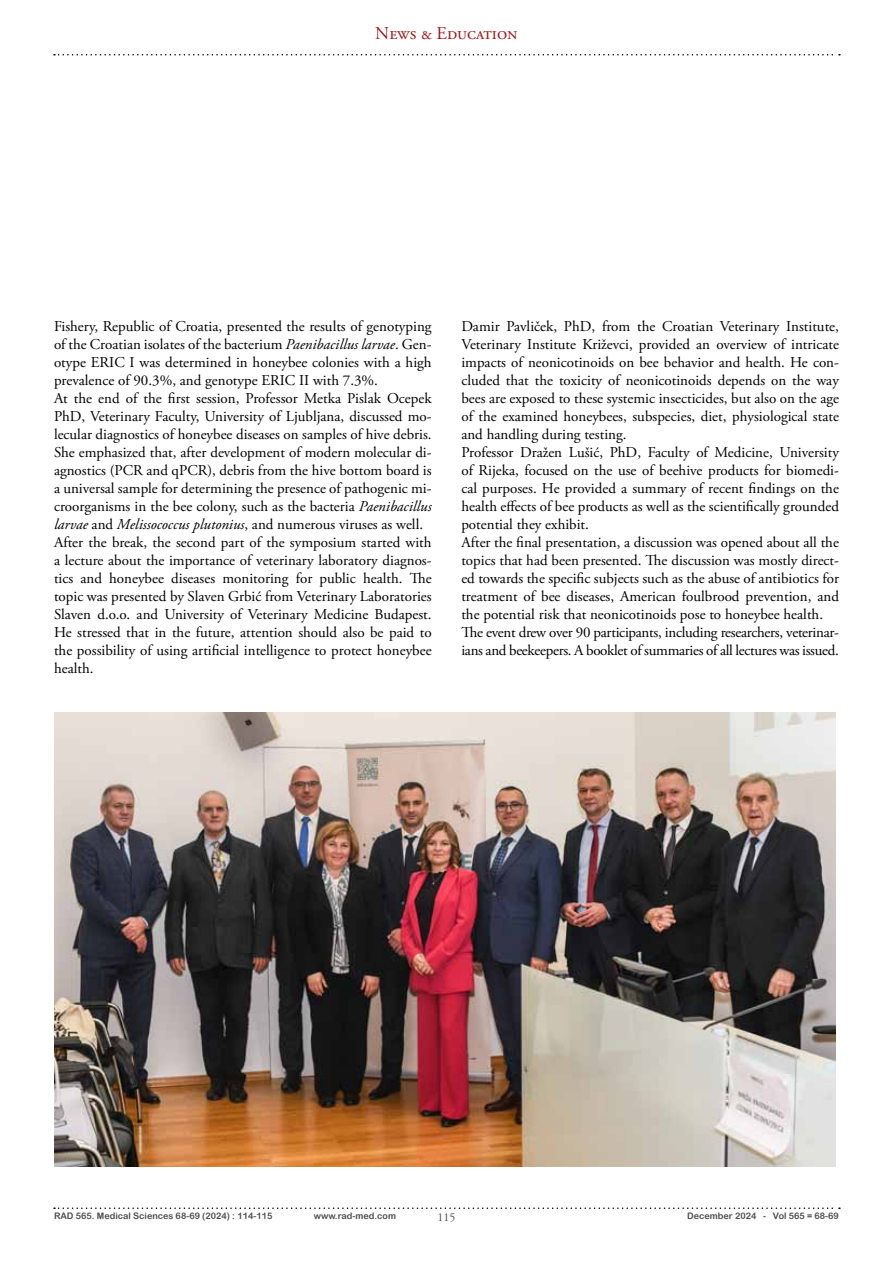
<style>
.page{position:relative;width:893px;height:1263px;background:#fff}
.page>*{position:absolute;margin:0;border:0;box-sizing:border-box;transform-origin:0 0}
.t1{font:18px "Adobe Garamond Pro";color:#981c1e}
.t2{font:15px/18px "Adobe Garamond Pro";color:#000}
.t3{font:12px "Adobe Garamond Pro";color:#4d4d4d}
.t4{font:9px "Arial Rounded MT Bold";color:#4d4d4d}
.s1{font-style:italic}
</style>
<div class="page">
<svg style="left:54px;top:54px;width:786px;height:2px"></svg>
<svg style="left:54px;top:1207px;width:786px;height:2px"></svg>
<img style="left:54px;top:713px;width:781px;height:453px">
<p class="t1" style="left:375px;top:23px;width:144px">News &amp; Education</p>
<p class="t2" style="left:54px;top:318px;width:379px">Fishery, Republic of Croatia, presented the results of genotyping of the Croatian isolates of the bacterium <span class="s1">Paenibacillus larvae</span>. Gen&shy;otype ERIC I was determined in honeybee colonies with a high prevalence of 90.3%, and genotype ERIC II with 7.3%.<br>At the end of the first session, Professor Metka Pislak Ocepek PhD, Veterinary Faculty, University of Ljubljana, discussed mo&shy;lecular diagnostics of honeybee diseases on samples of hive debris.<br>She emphasized that, after development of modern molecular di&shy;agnostics (PCR and qPCR), debris from the hive bottom board is a universal sample for determining the presence of pathogenic mi&shy;croorganisms in the bee colony, such as the bacteria <span class="s1">Paenibacillus larvae</span> and <span class="s1">Melissococcus plutonius</span>, and numerous viruses as well.<br>After the break, the second part of the symposium started with a lecture about the importance of veterinary laboratory diagnos&shy;tics and honeybee diseases monitoring for public health. The topic was presented by Slaven Grbić from Veterinary Laboratories Slaven d.o.o. and University of Veterinary Medicine Budapest.<br>He stressed that in the future, attention should also be paid to the possibility of using artificial intelligence to protect honeybee health.</p>
<p class="t2" style="left:461px;top:318px;width:379px">Damir Pavliček, PhD, from the Croatian Veterinary Institute, Veterinary Institute Križevci, provided an overview of intricate impacts of neonicotinoids on bee behavior and health. He con&shy;cluded that the toxicity of neonicotinoids depends on the way bees are exposed to these systemic insecticides, but also on the age of the examined honeybees, subspecies, diet, physiological state and handling during testing.<br>Professor Dražen Lušić, PhD, Faculty of Medicine, University of Rijeka, focused on the use of beehive products for biomedi&shy;cal purposes. He provided a summary of recent findings on the health effects of bee products as well as the scientifically grounded potential they exhibit.<br>After the final presentation, a discussion was opened about all the topics that had been presented. The discussion was mostly direct&shy;ed towards the specific subjects such as the abuse of antibiotics for treatment of bee diseases, American foulbrood prevention, and the potential risk that neonicotinoids pose to honeybee health.<br>The event drew over 90 participants, including researchers, veterinar&shy;ians and beekeepers. A booklet of summaries of all lectures was issued.</p>
<p class="t4" style="left:54px;top:1210px;width:220px">RAD 565. Medical Sciences 68-69 (2024) : 114-115</p>
<p class="t4" style="left:314px;top:1210px;width:84px">www.rad-med.com</p>
<p class="t3" style="left:437px;top:1210px;width:19px">115</p>
<p class="t4" style="left:687px;top:1210px;width:153px">December 2024 - Vol 565 = 68-69</p>
</div>
